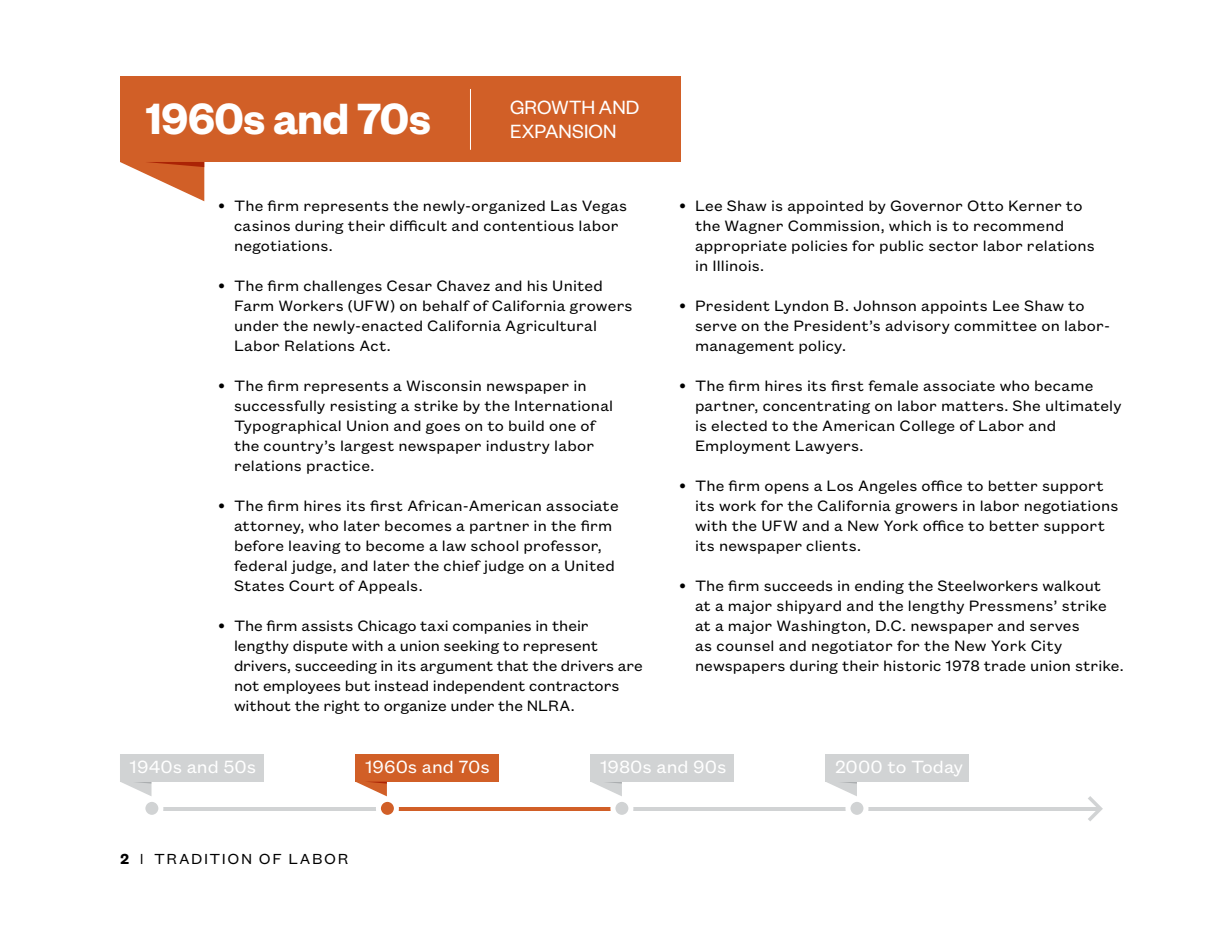
<style>
.page{position:relative;width:1224px;height:936px;background:#fff}
.page>*{position:absolute;margin:0;border:0;box-sizing:border-box;transform-origin:0 0}
.Heading_2{font:600 48px "Founders Grotesk";letter-spacing:-.01em;color:#fff}
.Heading_2-2{font:21px/24px "Founders Grotesk";letter-spacing:.01em;color:#fff}
.Heading_2-3{font:19.4px "Founders Grotesk Text";color:#fff}
.t1{font:16.4px/20px "Founders Grotesk Text";letter-spacing:.01em;color:#000}
.t2{font:16px "Founders Grotesk Text";letter-spacing:.095em;color:#000}
.s1{font-size:20px}
.s2{font-weight:600}
</style>
<div class="page">
<div style="left:120px;top:77px;width:561px;height:85px;background:#d15f27"></div>
<svg style="left:120px;top:162px;width:84px;height:39px"></svg>
<hr style="left:470px;top:89px;width:1px;height:61px;background:#fff">
<hr style="left:622px;top:807px;width:235px;height:4px;background:#d1d3d4">
<hr style="left:857px;top:807px;width:241px;height:4px;background:#d1d3d4">
<hr style="left:151px;top:807px;width:236px;height:4px;background:#d1d3d4">
<hr style="left:387px;top:807px;width:235px;height:4px;background:#d15f27">
<div style="left:143px;top:799px;width:18px;height:18px;background:#d1d3d4;border-radius:50%"></div>
<div style="left:140px;top:797px;width:23px;height:23px;border:5px solid #fff;border-radius:50%"></div>
<div style="left:378px;top:799px;width:18px;height:18px;background:#d15f27;border-radius:50%"></div>
<div style="left:376px;top:797px;width:23px;height:23px;border:5px solid #fff;border-radius:50%"></div>
<div style="left:613px;top:799px;width:18px;height:18px;background:#d1d3d4;border-radius:50%"></div>
<div style="left:610px;top:797px;width:23px;height:23px;border:5px solid #fff;border-radius:50%"></div>
<div style="left:848px;top:799px;width:18px;height:18px;background:#d1d3d4;border-radius:50%"></div>
<div style="left:845px;top:797px;width:23px;height:23px;border:5px solid #fff;border-radius:50%"></div>
<svg style="left:121px;top:782px;width:31px;height:14px"></svg>
<div style="left:120px;top:754px;width:144px;height:28px;background:#d1d3d4"></div>
<div style="left:355px;top:754px;width:144px;height:28px;background:#d15f27"></div>
<svg style="left:356px;top:781px;width:31px;height:15px"></svg>
<svg style="left:592px;top:782px;width:30px;height:14px"></svg>
<div style="left:590px;top:754px;width:144px;height:28px;background:#d1d3d4"></div>
<svg style="left:827px;top:782px;width:30px;height:14px"></svg>
<div style="left:825px;top:754px;width:144px;height:28px;background:#d1d3d4"></div>
<svg style="left:1088px;top:796px;width:15px;height:25px"></svg>
<p class="Heading_2" style="left:146px;top:89px;width:287px">1960s and 70s</p>
<p class="Heading_2-2" style="left:510px;top:94px;width:131px">GROWTH AND<br>EXPANSION</p>
<p class="t1" style="left:234px;top:194px;width:395px;text-indent:-16px"><span class="s1">•</span> The firm represents the newly-organized Las Vegas casinos during their difficult and contentious labor negotiations.</p>
<p class="t1" style="left:234px;top:274px;width:400px;text-indent:-16px"><span class="s1">•</span> The firm challenges Cesar Chavez and his United Farm Workers (UFW) on behalf of California growers under the newly-enacted California Agricultural Labor Relations Act.</p>
<p class="t1" style="left:234px;top:374px;width:381px;text-indent:-16px"><span class="s1">•</span> The firm represents a Wisconsin newspaper in successfully resisting a strike by the International Typographical Union and goes on to build one of the country’s largest newspaper industry labor relations practice.</p>
<p class="t1" style="left:234px;top:494px;width:386px;text-indent:-16px"><span class="s1">•</span> The firm hires its first African-American associate attorney, who later becomes a partner in the firm before leaving to become a law school professor, federal judge, and later the chief judge on a United States Court of Appeals.</p>
<p class="t1" style="left:234px;top:614px;width:410px;text-indent:-16px"><span class="s1">•</span> The firm assists Chicago taxi companies in their lengthy dispute with a union seeking to represent drivers, succeeding in its argument that the drivers are not employees but instead independent contractors without the right to organize under the NLRA.</p>
<p class="t1" style="left:695px;top:194px;width:401px;text-indent:-16px"><span class="s1">•</span> Lee Shaw is appointed by Governor Otto Kerner to the Wagner Commission, which is to recommend appropriate policies for public sector labor relations in Illinois.</p>
<p class="t1" style="left:695px;top:294px;width:417px;text-indent:-16px"><span class="s1">•</span> President Lyndon B. Johnson appoints Lee Shaw to serve on the President’s advisory committee on labor&shy;management policy.</p>
<p class="t1" style="left:695px;top:374px;width:428px;text-indent:-16px"><span class="s1">•</span> The firm hires its first female associate who became partner, concentrating on labor matters. She ultimately is elected to the American College of Labor and Employment Lawyers.</p>
<p class="t1" style="left:695px;top:474px;width:425px;text-indent:-16px"><span class="s1">•</span> The firm opens a Los Angeles office to better support its work for the California growers in labor negotiations with the UFW and a New York office to better support its newspaper clients.</p>
<p class="t1" style="left:695px;top:574px;width:430px;text-indent:-16px"><span class="s1">•</span> The firm succeeds in ending the Steelworkers walkout<br>at a major shipyard and the lengthy Pressmens’ strike at a major Washington, D.C. newspaper and serves<br>as counsel and negotiator for the New York City newspapers during their historic 1978 trade union strike.</p>
<p class="Heading_2-3" style="left:130px;top:754px;width:128px">1940s and 50s</p>
<p class="Heading_2-3" style="left:365px;top:754px;width:127px">1960s and 70s</p>
<p class="Heading_2-3" style="left:600px;top:754px;width:128px">1980s and 90s</p>
<p class="Heading_2-3" style="left:835px;top:754px;width:130px">2000 to Today</p>
<p class="t2" style="left:120px;top:848px;width:230px"><span class="s2">2</span> | TRADITION OF LABOR</p>
</div>
